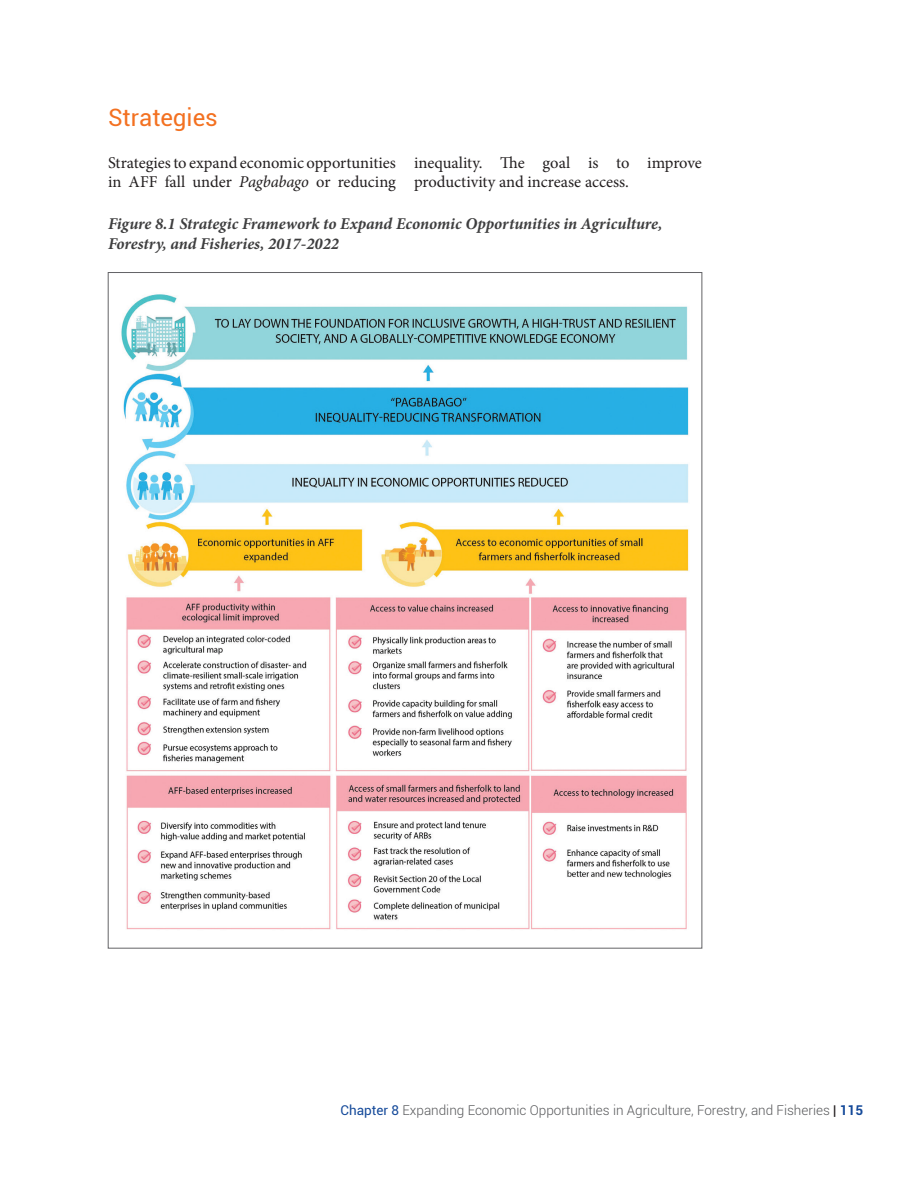
<style>
.page{position:relative;width:918px;height:1188px;background:#fff}
.page>*{position:absolute;margin:0;border:0;box-sizing:border-box;transform-origin:0 0}
.t1{font:24px "Roboto";color:#f37121}
.t2{font:16.5px/19.8px "Minion Pro";color:#231f20}
.t3{font:italic 700 16.5px/19.8px "Minion Pro";color:#3e3e3f}
.t4{font:300 13.5px "Roboto";color:#57585a}
.s1{font-style:italic}
.s2{font-weight:400;color:#154a9a}
.s3{font-weight:400;color:#231f20}
.s4{font-weight:700;color:#154a9a}
</style>
<div class="page">
<img style="left:121px;top:294px;width:568px;height:636px">
<h1 class="t1" style="left:108px;top:101px;width:111px">Strategies</h1>
<p class="t2" style="left:108px;top:152px;width:290px">Strategies to expand economic opportunities in AFF fall under <span class="s1">Pagbabago</span> or reducing</p>
<p class="t2" style="left:414px;top:152px;width:289px">inequality. The goal is to improve productivity and increase access.</p>
<p class="t3" style="left:108px;top:214px;width:556px">Figure 8.1 Strategic Framework to Expand Economic Opportunities in Agriculture,<br>Forestry, and Fisheries, 2017-2022</p>
<p class="t4" style="left:340px;top:1101px;width:524px"><span class="s2">Chapter 8</span> Expanding Economic Opportunities in Agriculture, Forestry, and Fisheries <span class="s3">|</span> <span class="s4">115</span></p>
</div>
